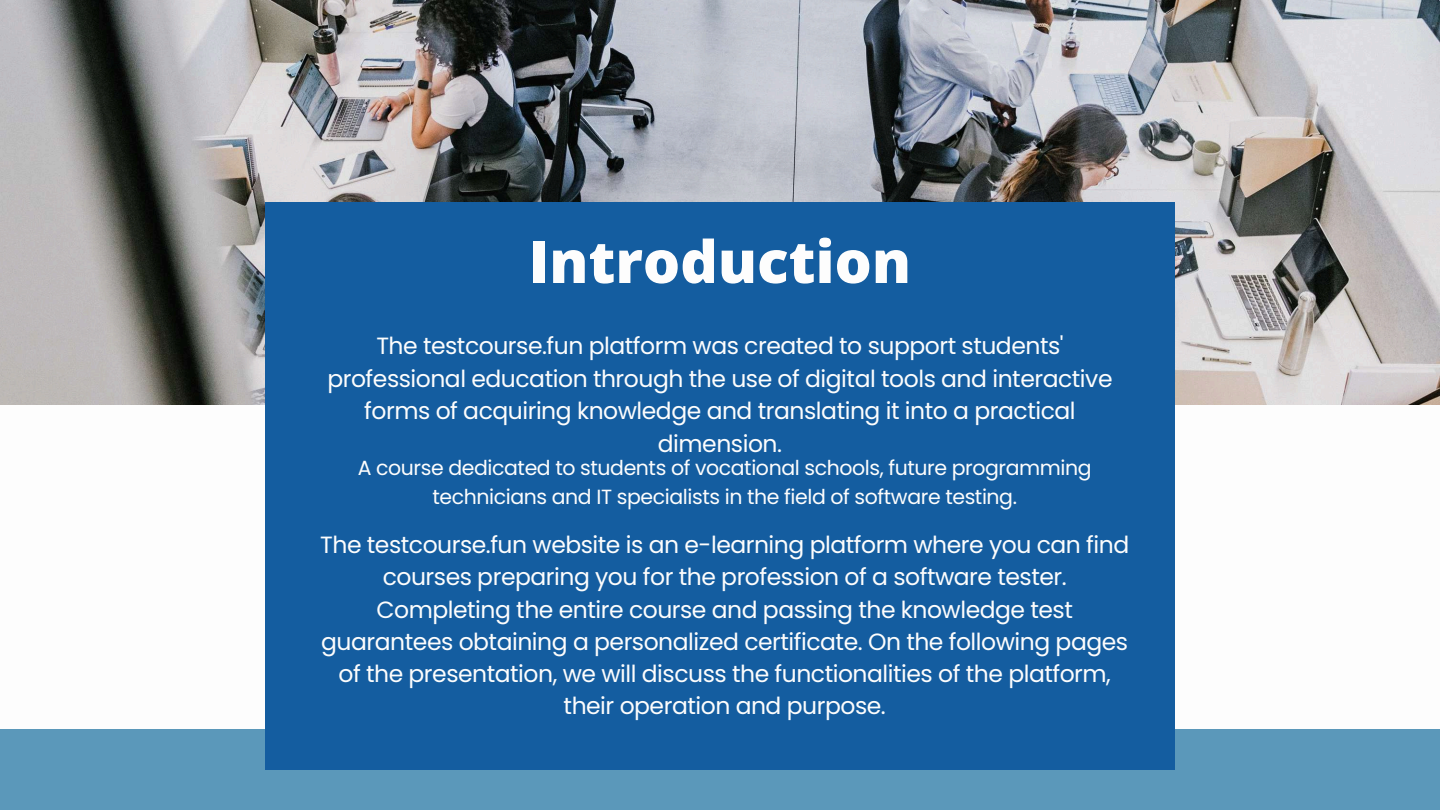
<style>
.page{position:relative;width:1440px;height:810px;background:#fff}
.page>*{position:absolute;margin:0;border:0;box-sizing:border-box;transform-origin:0 0}
.t1{font:800 58.5px "Open Sans";color:#fdfdfd}
.t2{font:23.5px/32.2px "Poppins";letter-spacing:-.02em;color:#fdfdfd;text-align:center}
.t3{font:20.5px/28.5px "Poppins";letter-spacing:-.02em;color:#fdfdfd;text-align:center}
</style>
<div class="page">
<img style="left:0;top:0;width:1440px;height:405px">
<div style="left:0;top:729px;width:1440px;height:81px;background:#5b98ba"></div>
<div style="left:265px;top:202px;width:910px;height:568px;background:#145da0"></div>
<h1 class="t1" style="left:529px;top:221px;width:384px">Introduction</h1>
<p class="t2" style="left:327px;top:330px;width:787px;line-height:32.5px">The testcourse.fun platform was created to support students' professional education through the use of digital tools and interactive forms of acquiring knowledge and translating it into a practical dimension.</p>
<p class="t3" style="left:358px;top:454px;width:736px">A course dedicated to students of vocational schools, future programming technicians and IT specialists in the field of software testing.</p>
<p class="t2" style="left:320px;top:529px;width:810px">The testcourse.fun website is an e-learning platform where you can find courses preparing you for the profession of a software tester.<br>Completing the entire course and passing the knowledge test guarantees obtaining a personalized certificate. On the following pages of the presentation, we will discuss the functionalities of the platform, their operation and purpose.</p>
</div>
